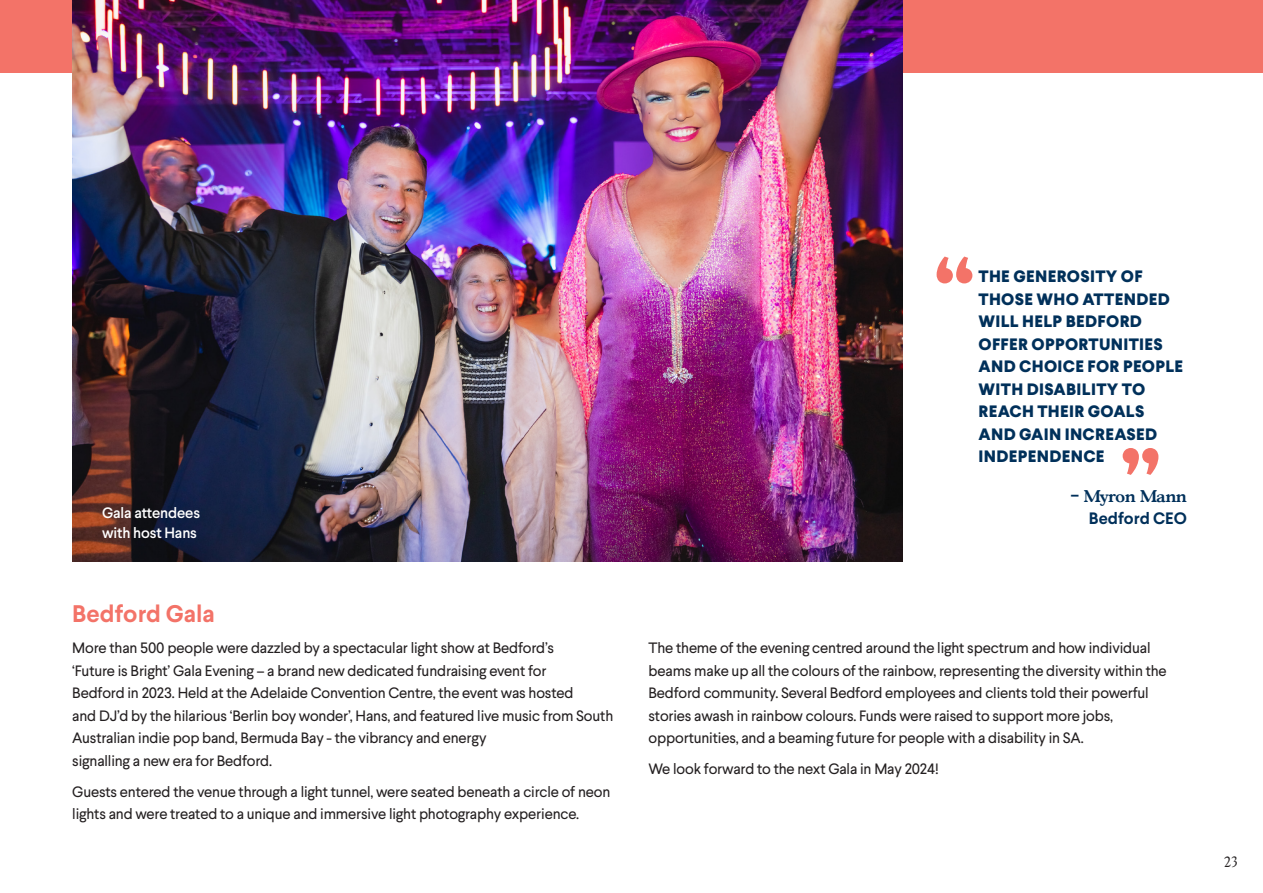
<style>
.page{position:relative;width:1263px;height:893px;background:#fff}
.page>*{position:absolute;margin:0;border:0;box-sizing:border-box;transform-origin:0 0}
.t1{font:700 24px "Larsseit";color:#f37368}
.t2{font:800 16.5px/22.5px "Larsseit";letter-spacing:.02em;color:#00305a}
.t3{font:600 16.5px "Gascogne TS";color:#00305a}
.t4{font:700 16.5px "Larsseit";color:#00305a}
.t5{font:15px/22.5px "Larsseit";letter-spacing:-.01em;color:#231f20}
.t6{font:500 15px "Larsseit";letter-spacing:-.01em;color:#fff}
.t7{font:300 15px "Gascogne TS";color:#231f20}
</style>
<div class="page">
<div style="left:0;top:0;width:1263px;height:72px;background:#f37368"></div>
<img style="left:72px;top:0;width:830px;height:561px">
<svg style="left:936px;top:257px;width:36px;height:26px"></svg>
<svg style="left:1123px;top:448px;width:35px;height:27px"></svg>
<p class="t2" style="left:978px;top:265px;width:206px">THE GENEROSITY OF<br>THOSE WHO ATTENDED<br>WILL HELP BEDFORD<br>OFFER OPPORTUNITIES<br>AND CHOICE FOR PEOPLE<br>WITH DISABILITY TO<br>REACH THEIR GOALS<br>AND GAIN INCREASED<br>INDEPENDENCE</p>
<p class="t3" style="left:1070px;top:485px;width:118px">– Myron Mann</p>
<p class="t6" style="left:102px;top:503px;width:100px">Gala attendees</p>
<p class="t4" style="left:1089px;top:507px;width:99px">Bedford CEO</p>
<p class="t6" style="left:102px;top:522px;width:96px">with host Hans</p>
<p class="t1" style="left:72px;top:598px;width:144px">Bedford Gala</p>
<p class="t5" style="left:72px;top:637px;width:542px">More than 500 people were dazzled by a spectacular light show at Bedford’s<br>‘Future is Bright’ Gala Evening – a brand new dedicated fundraising event for<br>Bedford in 2023. Held at the Adelaide Convention Centre, the event was hosted<br>and DJ’d by the hilarious ‘Berlin boy wonder’, Hans, and featured live music from South Australian indie pop band, Bermuda Bay - the vibrancy and energy<br>signalling a new era for Bedford.</p>
<p class="t5" style="left:72px;top:780px;width:540px">Guests entered the venue through a light tunnel, were seated beneath a circle of neon lights and were treated to a unique and immersive light photography experience.</p>
<p class="t5" style="left:648px;top:637px;width:520px">The theme of the evening centred around the light spectrum and how individual beams make up all the colours of the rainbow, representing the diversity within the Bedford community. Several Bedford employees and clients told their powerful stories awash in rainbow colours. Funds were raised to support more jobs, opportunities, and a beaming future for people with a disability in SA.</p>
<p class="t5" style="left:648px;top:758px;width:292px">We look forward to the next Gala in May 2024!</p>
<p class="t7" style="left:1224px;top:853px;width:15px">23</p>
</div>
